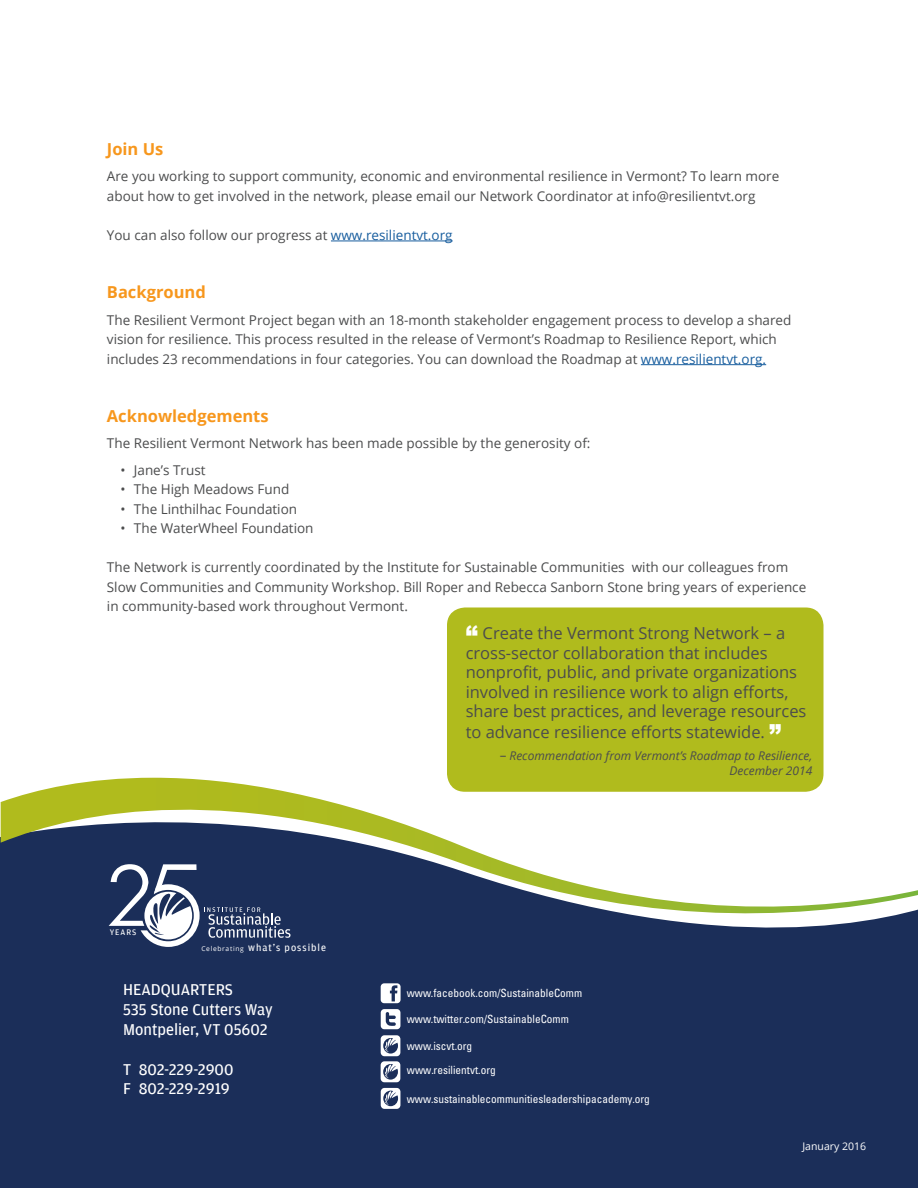
<style>
.page{position:relative;width:918px;height:1188px;background:#fff}
.page>*{position:absolute;margin:0;border:0;box-sizing:border-box;transform-origin:0 0}
.t1{font:16.5px/19.8px "Open Sans";color:#4b4c4d}
.t2{font:16.5px "Amplitude";color:#fff}
.t3{font:700 16.5px "Open Sans";color:#f7971d}
.t4{font:13.5px/19.5px "Open Sans";color:#4b4c4d}
.t5{font:italic 12px/15px "Open Sans";color:#4b4c4d;text-align:right}
.t6{font:condensed 11.25px "Univers LT Std";color:#fff}
.t7{font:10.5px "Open Sans";color:#fff}
.t8{font:10.35px "Amplitude";letter-spacing:.1em;color:#fff}
.t9{font:8.55px "Amplitude";letter-spacing:.115em;color:#fff}
.s1{color:#175d9e}
.s2{font-family:"Open Sans";font-size:6.75px}
.s3{font-family:"Arial";font-weight:900;font-size:25.65px;color:#fff}
.s4{font-style:normal;font-size:13.5px}
</style>
<div class="page">
<div style="left:1px;top:934px;width:917px;height:254px;background:#1b2e59"></div>
<svg style="left:1px;top:778px;width:917px;height:156px"></svg>
<hr style="left:331px;top:241px;width:122px;height:1px;background:#175d9e">
<hr style="left:641px;top:364px;width:125px;height:1px;background:#175d9e">
<svg style="left:109px;top:864px;width:181px;height:83px"></svg>
<svg style="left:381px;top:983px;width:20px;height:20px"></svg>
<svg style="left:381px;top:1009px;width:19px;height:20px"></svg>
<svg style="left:381px;top:1088px;width:19px;height:20px"></svg>
<svg style="left:381px;top:1035px;width:19px;height:47px"></svg>
<div style="left:447px;top:608px;width:377px;height:184px;background:#b0bb1d;border-radius:18px"></div>
<p class="t3" style="left:107px;top:138px;width:58px">Join Us</p>
<p class="t4" style="left:107px;top:166px;width:674px">Are you working to support community, economic and environmental resilience in Vermont? To learn more about how to get involved in the network, please email our Network Coordinator at info@resilientvt.org</p>
<p class="t4" style="left:107px;top:225px;width:347px">You can also follow our progress at <span class="s1">www.resilientvt.org</span></p>
<p class="t3" style="left:107px;top:281px;width:100px">Background</p>
<p class="t4" style="left:107px;top:310px;width:686px">The Resilient Vermont Project began with an 18-month stakeholder engagement process to develop a shared vision for resilience. This process resulted in the release of Vermont’s Roadmap to Resilience Report, which includes 23 recommendations in four categories. You can download the Roadmap at <span class="s1">www.resilientvt.org.</span></p>
<p class="t3" style="left:107px;top:405px;width:163px">Acknowledgements</p>
<p class="t4" style="left:107px;top:433px;width:485px">The Resilient Vermont Network has been made possible by the generosity of:</p>
<p class="t4" style="left:120px;top:460px;width:87px">• Jane’s Trust</p>
<p class="t4" style="left:120px;top:479px;width:170px">• The High Meadows Fund</p>
<p class="t4" style="left:120px;top:499px;width:178px">• The Linthilhac Foundation</p>
<p class="t4" style="left:120px;top:518px;width:195px">• The WaterWheel Foundation</p>
<p class="t4" style="left:107px;top:557px;width:701px">The Network is currently coordinated by the Institute for Sustainable Communities with our colleagues from<br>Slow Communities and Community Workshop. Bill Roper and Rebecca Sanborn Stone bring years of experience in community-based work throughout Vermont.</p>
<p class="t9" style="left:110px;top:927px;width:28px">YEARS</p>
<p class="t8" style="left:201px;top:942px;width:126px"><span class="s2">Celebrating</span> what’s possible</p>
<p class="t2" style="left:123px;top:981px;width:112px">HEADQUARTERS</p>
<p class="t2" style="left:123px;top:1001px;width:151px">535 Stone Cutters Way</p>
<p class="t2" style="left:123px;top:1020px;width:146px">Montpelier, VT 05602</p>
<p class="t2" style="left:123px;top:1060px;width:112px">T 802-229-2900</p>
<p class="t2" style="left:123px;top:1080px;width:108px">F 802-229-2919</p>
<p class="t1" style="left:466px;top:623px;width:342px"><span class="s3">“</span> Create the Vermont Strong Network – a cross-sector collaboration that includes nonprofit, public, and private organizations involved in resilience work to align efforts, share best practices, and leverage resources to advance resilience efforts statewide. <span class="s3">”</span></p>
<p class="t5" style="left:500px;top:747px;width:314px"><span class="s4">–</span> Recommendation from Vermont’s Roadmap to Resilience,<br>December 2014</p>
<p class="t6" style="left:407px;top:986px;width:177px">www.facebook.com/SustainableComm</p>
<p class="t6" style="left:407px;top:1012px;width:164px">www.twitter.com/SustainableComm</p>
<p class="t6" style="left:407px;top:1039px;width:67px">www.iscvt.org</p>
<p class="t6" style="left:407px;top:1063px;width:90px">www.resilientvt.org</p>
<p class="t6" style="left:407px;top:1091px;width:245px">www.sustainablecommunitiesleadershipacademy.org</p>
<p class="t7" style="left:802px;top:1139px;width:65px">January 2016</p>
</div>
